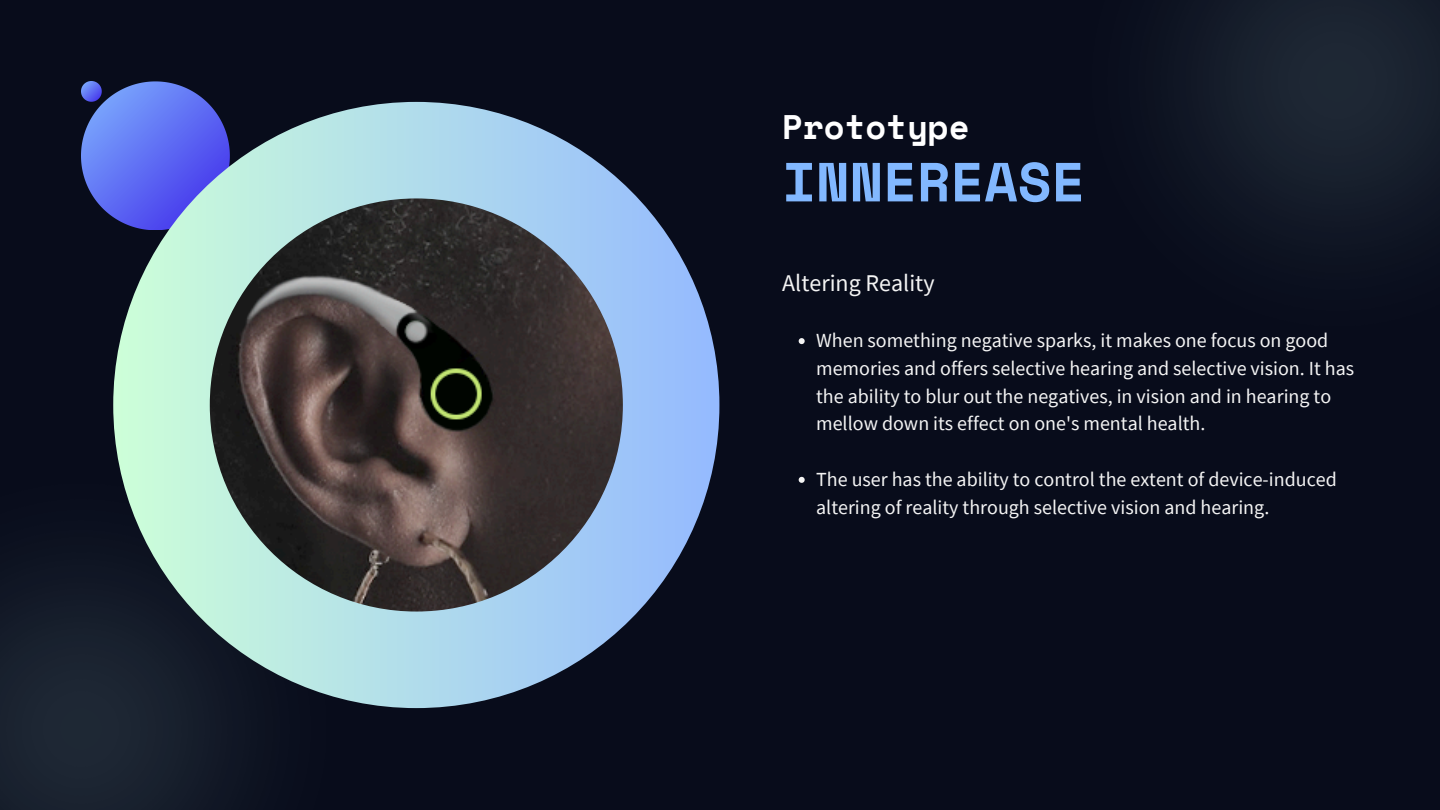
<style>
.page{position:relative;width:1440px;height:810px;background:#080c1b}
.page>*{position:absolute;margin:0;border:0;box-sizing:border-box;transform-origin:0 0}
.t1{font:700 55px "Space Mono";color:#82b8ff}
.t2{font:700 34px "Space Mono";color:#fff}
.t3{font:24px "Source Sans Pro";color:#f4f4f4}
.t4{font:20px/27.8px "Source Sans Pro";color:#f4f4f4}
</style>
<div class="page">
<img style="left:1185px;top:0;width:255px;height:233px">
<img style="left:0;top:422px;width:399px;height:388px">
<div style="left:113px;top:102px;width:606px;height:606px;background:linear-gradient(to right,#ccfed7,#95baff);border-radius:50%"></div>
<img style="left:210px;top:198px;width:413px;height:414px;border-radius:50%">
<svg style="left:81px;top:81px;width:149px;height:149px;background:#5c6dd1"></svg>
<svg style="left:799px;top:338px;width:6px;height:6px"></svg>
<svg style="left:799px;top:477px;width:6px;height:6px"></svg>
<p class="t2" style="left:782px;top:101px;width:189px">Prototype</p>
<p class="t1" style="left:782px;top:140px;width:304px">INNEREASE</p>
<p class="t3" style="left:782px;top:267px;width:154px">Altering Reality</p>
<p class="t4" style="left:816px;top:326px;width:540px">When something negative sparks, it makes one focus on good memories and offers selective hearing and selective vision. It has the ability to blur out the negatives, in vision and in hearing to mellow down its effect on one's mental health.</p>
<h2 class="t4" style="left:816px;top:465px;width:522px">The user has the ability to control the extent of device-induced altering of reality through selective vision and hearing.</h2>
</div>
